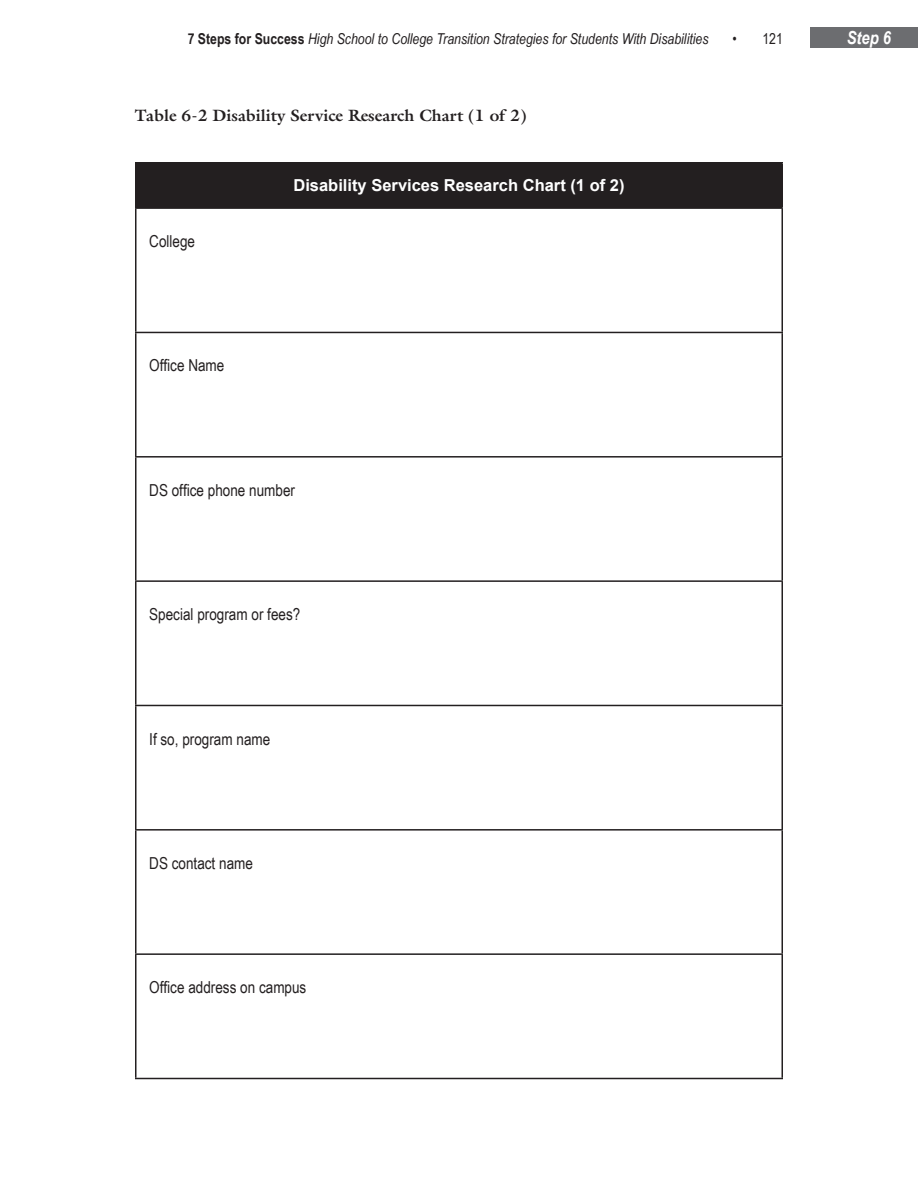
<style>
.page{position:relative;width:918px;height:1188px;background:#fff}
.page>*{position:absolute;margin:0;border:0;box-sizing:border-box;transform-origin:0 0}
.t1{font:italic 700 18px "Arial Narrow";color:#fff}
.t2{font:16.5px "Arial Narrow";color:#231f20}
.t3{font:700 16.5px "Galliard";color:#231f20}
.t4{font:700 16.5px "Arial";color:#fff}
.t5{font:italic 15px "Arial Narrow";color:#231f20}
.t6{font:15px "Arial Narrow";color:#231f20}
.s1{font-weight:700;font-style:normal}
</style>
<div class="page">
<div style="left:810px;top:27px;width:108px;height:20px;background:#6c6d70"></div>
<div style="left:136px;top:163px;width:646px;height:45px;background:#231f20"></div>
<hr style="left:135px;top:162px;width:648px;height:2px;background:#231f20">
<hr style="left:135px;top:164px;width:1px;height:43px;background:#231f20">
<hr style="left:782px;top:164px;width:1px;height:43px;background:#231f20">
<hr style="left:135px;top:207px;width:648px;height:2px;background:#231f20">
<hr style="left:135px;top:209px;width:1px;height:123px;background:#231f20">
<hr style="left:782px;top:209px;width:1px;height:123px;background:#231f20">
<hr style="left:135px;top:332px;width:648px;height:1px;background:#231f20">
<hr style="left:135px;top:333px;width:1px;height:123px;background:#231f20">
<hr style="left:782px;top:333px;width:1px;height:123px;background:#231f20">
<hr style="left:135px;top:456px;width:648px;height:2px;background:#231f20">
<hr style="left:135px;top:458px;width:1px;height:122px;background:#231f20">
<hr style="left:782px;top:458px;width:1px;height:122px;background:#231f20">
<hr style="left:135px;top:580px;width:648px;height:2px;background:#231f20">
<hr style="left:135px;top:582px;width:1px;height:123px;background:#231f20">
<hr style="left:782px;top:582px;width:1px;height:123px;background:#231f20">
<hr style="left:135px;top:705px;width:648px;height:1px;background:#231f20">
<hr style="left:135px;top:706px;width:1px;height:123px;background:#231f20">
<hr style="left:782px;top:706px;width:1px;height:123px;background:#231f20">
<hr style="left:135px;top:829px;width:648px;height:2px;background:#231f20">
<hr style="left:135px;top:831px;width:1px;height:122px;background:#231f20">
<hr style="left:782px;top:831px;width:1px;height:122px;background:#231f20">
<hr style="left:135px;top:953px;width:648px;height:2px;background:#231f20">
<hr style="left:135px;top:955px;width:1px;height:123px;background:#231f20">
<hr style="left:782px;top:955px;width:1px;height:123px;background:#231f20">
<hr style="left:135px;top:1078px;width:648px;height:1px;background:#231f20">
<p class="t5" style="left:188px;top:28px;width:522px"><span class="s1">7 Steps for Success</span> High School to College Transition Strategies for Students With Disabilities</p>
<p class="t6" style="left:733px;top:28px;width:52px">• 121</p>
<p class="t1" style="left:847px;top:24px;width:46px">Step 6</p>
<p class="t3" style="left:135px;top:105px;width:393px">Table 6-2 Disability Service Research Chart (1 of 2)</p>
<p class="t2" style="left:149px;top:229px;width:47px">College</p>
<p class="t2" style="left:149px;top:354px;width:77px">Office Name</p>
<p class="t4" style="left:293px;top:175px;width:333px">Disability Services Research Chart (1 of 2)</p>
<p class="t2" style="left:149px;top:478px;width:147px">DS office phone number</p>
<p class="t2" style="left:149px;top:602px;width:153px">Special program or fees?</p>
<p class="t2" style="left:149px;top:727px;width:123px">If so, program name</p>
<p class="t2" style="left:149px;top:851px;width:105px">DS contact name</p>
<p class="t2" style="left:149px;top:975px;width:159px">Office address on campus</p>
</div>
